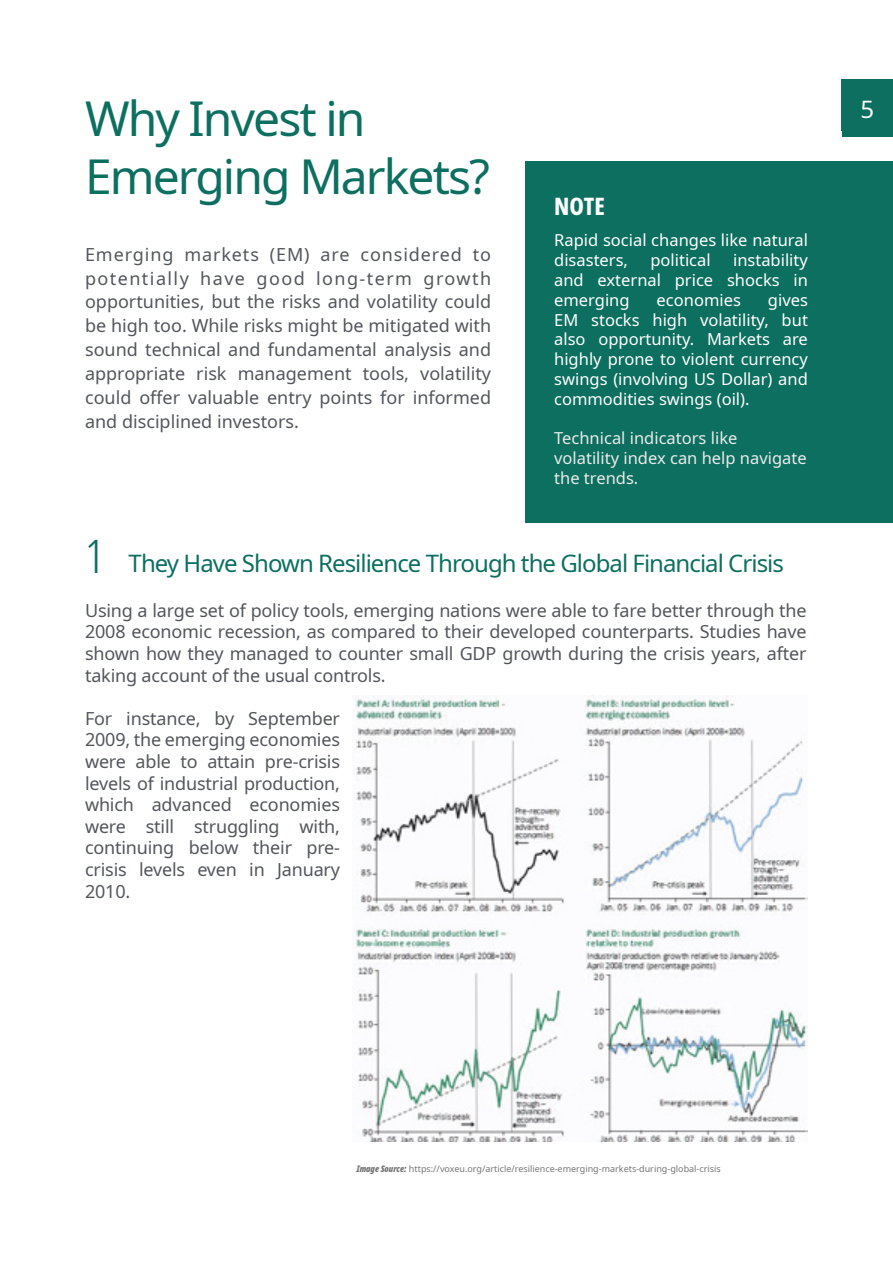
<style>
.page{position:relative;width:893px;height:1263px;background:#fff}
.page>*{position:absolute;margin:0;border:0;box-sizing:border-box;transform-origin:0 0}
.t1{font:48px/57.6px "Noto Sans";letter-spacing:-.04em;color:#0c6f5f}
.t2{font:24px "Noto Sans";letter-spacing:-.04em;color:#0c6f5f}
.t3{font:800 extra-condensed 24px "Noto Sans";color:#fff}
.t4{font:24px "Noto Sans";color:#fff}
.t5{font:18px/21.6px "Noto Sans";letter-spacing:-.01em;color:#52555b;text-align:justify}
.t6{font:16.5px/19.8px "Noto Sans";color:#fff;text-align:justify}
.t7{font:16.5px/19.8px "Noto Sans";color:#ebebeb}
.t8{font:9px "Noto Sans";color:#777}
.s1{font-weight:300;font-stretch:extra-condensed;font-size:46.5px}
.s2{font-weight:900;font-style:italic;font-stretch:extra-condensed}
</style>
<div class="page">
<div style="left:842px;top:85px;width:51px;height:51px;background:#0c6f5f"></div>
<div style="left:842px;top:80px;width:51px;height:51px;background:#0c6f5f"></div>
<img style="left:354px;top:695px;width:454px;height:446px">
<div style="left:525px;top:162px;width:368px;height:361px;background:#0c6f5f"></div>
<h1 class="t1" style="left:85px;top:91px;width:406px">Why Invest in<br>Emerging Markets?</h1>
<p class="t5" style="left:85px;top:242px;width:408px;line-height:24px">Emerging markets (EM) are considered to potentially have good long-term growth opportunities, but the risks and volatility could be high too. While risks might be mitigated with sound technical and fundamental analysis and appropriate risk management tools, volatility could offer valuable entry points for informed and disciplined investors.</p>
<h2 class="t3" style="left:554px;top:188px;width:52px">NOTE</h2>
<p class="t6" style="left:554px;top:231px;width:255px">Rapid social changes like natural disasters,</p>
<p class="t6" style="left:554px;top:251px;width:255px;text-indent:179px">instability and external price shocks in emerging</p>
<p class="t6" style="left:650px;top:251px;width:62px">political</p>
<p class="t6" style="left:554px;top:290px;width:255px;text-indent:214px">gives EM stocks high volatility, but also opportunity. Markets are highly prone to violent currency swings (involving US Dollar) and commodities swings (oil).</p>
<p class="t7" style="left:554px;top:429px;width:254px">Technical indicators like<br>volatility index can help navigate the trends.</p>
<p class="t6" style="left:657px;top:290px;width:86px">economies</p>
<h2 class="t2" style="left:85px;top:547px;width:700px"><span class="s1">1</span> They Have Shown Resilience Through the Global Financial Crisis</h2>
<p class="t5" style="left:85px;top:600px;width:723px">Using a large set of policy tools, emerging nations were able to fare better through the 2008 economic recession, as compared to their developed counterparts. Studies have shown how they managed to counter small GDP growth during the crisis years, after taking account of the usual controls.</p>
<p class="t5" style="left:85px;top:708px;width:257px">For instance, by September 2009, the emerging economies were able to attain pre-crisis levels of industrial production, which advanced economies were still struggling with, continuing below their pre&shy;crisis levels even in January 2010.</p>
<h2 class="t4" style="left:861px;top:92px;width:15px">5</h2>
<p class="t8" style="left:356px;top:1162px;width:366px"><span class="s2">Image Source:</span> https://voxeu.org/article/resilience-emerging-markets-during-global-crisis</p>
</div>
